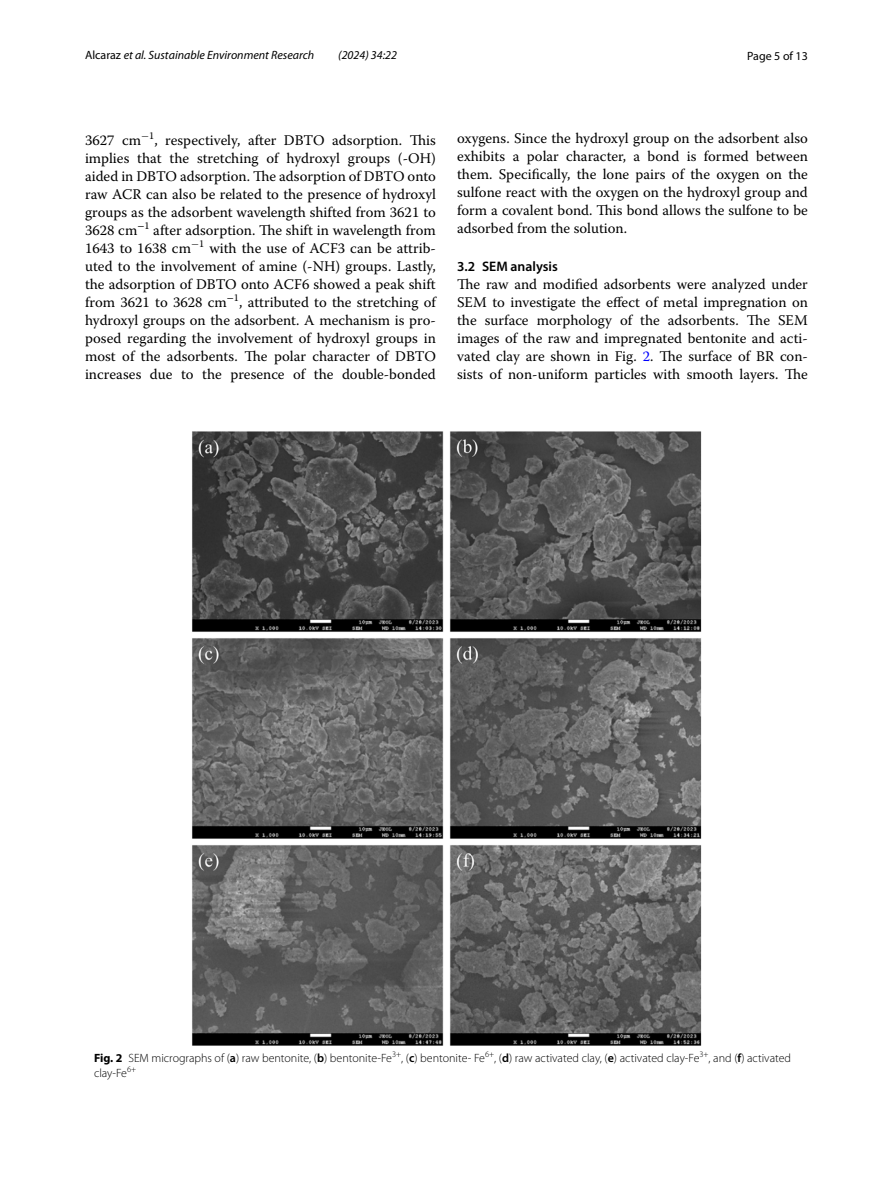
<style>
.page{position:relative;width:893px;height:1187px;background:#fff}
.page>*{position:absolute;margin:0;border:0;box-sizing:border-box;transform-origin:0 0}
.t1{font:14.7px/18px "Warnock Pro";color:#000;text-align:justify}
.t2{font:600 13.8px "Myriad Pro";color:#000}
.t3{font:300 12px/15px "Myriad Pro";color:#000}
.t4{font:italic 12px "Myriad Pro";color:#000}
.t5{font:12px "Myriad Pro";color:#000}
.s1{font-style:normal}
.s2{color:#00f}
.s3{font-weight:700}
.s4{font-weight:600}
</style>
<div class="page">
<img style="left:192px;top:431px;width:510px;height:615px">
<p class="t4" style="left:85px;top:48px;width:231px"><span class="s1">Alcaraz</span> et al. Sustainable Environment Research</p>
<p class="t4" style="left:338px;top:48px;width:60px">(2024) 34:22</p>
<p class="t5" style="left:747px;top:48px;width:62px">Page 5 of 13</p>
<p class="t1" style="left:85px;top:131px;width:352px">3627 cm<sup>−</sup><sup>1</sup>, respectively, after DBTO adsorption. This implies that the stretching of hydroxyl groups (-OH) aided in DBTO adsorption. The adsorption of DBTO onto raw ACR can also be related to the presence of hydroxyl groups as the adsorbent wavelength shifted from 3621 to 3628 cm<sup>−</sup><sup>1</sup> after adsorption. The shift in wavelength from 1643 to 1638 cm<sup>−</sup><sup>1</sup> with the use of ACF3 can be attrib&shy;uted to the involvement of amine (-NH) groups. Lastly, the adsorption of DBTO onto ACF6 showed a peak shift from 3621 to 3628 cm<sup>−</sup><sup>1</sup>, attributed to the stretching of hydroxyl groups on the adsorbent. A mechanism is pro&shy;posed regarding the involvement of hydroxyl groups in most of the adsorbents. The polar character of DBTO increases due to the presence of the double-bonded</p>
<p class="t1" style="left:457px;top:128px;width:352px">oxygens. Since the hydroxyl group on the adsorbent also exhibits a polar character, a bond is formed between them. Specifically, the lone pairs of the oxygen on the sulfone react with the oxygen on the hydroxyl group and form a covalent bond. This bond allows the sulfone to be adsorbed from the solution.</p>
<p class="t2" style="left:457px;top:257px;width:102px">3.2 SEM analysis</p>
<p class="t1" style="left:457px;top:275px;width:352px">The raw and modified adsorbents were analyzed under SEM to investigate the effect of metal impregnation on the surface morphology of the adsorbents. The SEM images of the raw and impregnated bentonite and acti&shy;vated clay are shown in Fig. <span class="s2">2</span>. The surface of BR con&shy;sists of non-uniform particles with smooth layers. The</p>
<p class="t3" style="left:94px;top:1050px;width:699px"><span class="s3">Fig. 2</span> SEM micrographs of (<span class="s4">a</span>) raw bentonite, (<span class="s4">b</span>) bentonite-Fe<sup>3+</sup>, (<span class="s4">c</span>) bentonite- Fe<sup>6+</sup>, (<span class="s4">d</span>) raw activated clay, (<span class="s4">e</span>) activated clay-Fe<sup>3+</sup>, and (<span class="s4">f</span>) activated clay-Fe<sup>6+</sup></p>
</div>
